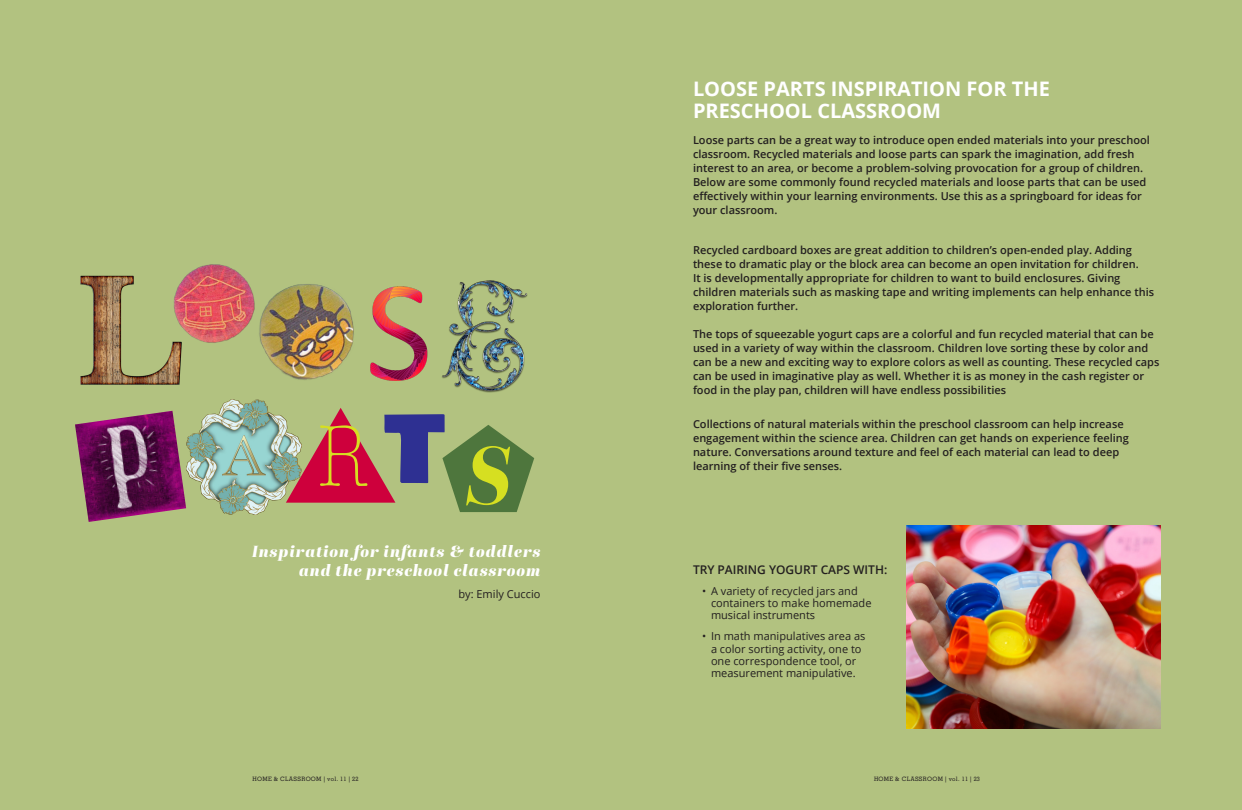
<style>
.page{position:relative;width:1242px;height:810px;background:#b2c280}
.page>*{position:absolute;margin:0;border:0;box-sizing:border-box;transform-origin:0 0}
.contents{font:92px "Bowlby One";color:#2e3092}
.contents-2{font:300 condensed 90px "American Typewriter";color:#d6df21}
.contents-3{font:italic 82px "Abril Fatface";color:#d6df21}
.t1{font:700 20px/22px "Open Sans";color:#fff}
.contents-4{font:italic 16px/19px "Abril Fatface";letter-spacing:.06em;color:#fff;text-align:right}
.t2{font:600 12px "Open Sans";color:#231f20}
.t3{font:600 11px/14px "Open Sans";color:#231f20}
.t4{font:11px/12.1px "Open Sans";color:#231f20}
.t5{font:500 6px "Memphis";letter-spacing:.05em;color:#231f20}
</style>
<div class="page">
<svg style="left:301px;top:408px;width:94px;height:95px"></svg>
<img style="left:80px;top:275px;width:101px;height:110px">
<img style="left:442px;top:280px;width:86px;height:113px">
<img style="left:370px;top:286px;width:58px;height:95px">
<img style="left:268px;top:284px;width:86px;height:96px">
<img style="left:157px;top:264px;width:119px;height:93px">
<img style="left:75px;top:411px;width:111px;height:111px">
<img style="left:186px;top:399px;width:115px;height:115px">
<svg style="left:442px;top:425px;width:92px;height:87px"></svg>
<img style="left:906px;top:526px;width:255px;height:203px">
<p class="contents-2" style="left:318px;top:396px;width:53px">R</p>
<p class="contents" style="left:385px;top:380px;width:61px">T</p>
<p class="contents-3" style="left:466px;top:417px;width:47px">S</p>
<p class="contents-4" style="left:252px;top:542px;width:290px">Inspiration for infants &amp; toddlers and the preschool classroom</p>
<p class="t4" style="left:458px;top:587px;width:83px">by: Emily Cuccio</p>
<p class="t1" style="left:693px;top:78px;width:358px">LOOSE PARTS INSPIRATION FOR THE<br>PRESCHOOL CLASSROOM</p>
<p class="t3" style="left:693px;top:132px;width:458px">Loose parts can be a great way to introduce open ended materials into your preschool classroom. Recycled materials and loose parts can spark the imagination, add fresh interest to an area, or become a problem-solving provocation for a group of children.<br>Below are some commonly found recycled materials and loose parts that can be used effectively within your learning environments. Use this as a springboard for ideas for your classroom.</p>
<p class="t3" style="left:693px;top:242px;width:463px">Recycled cardboard boxes are great addition to children’s open-ended play. Adding these to dramatic play or the block area can become an open invitation for children.<br>It is developmentally appropriate for children to want to build enclosures. Giving children materials such as masking tape and writing implements can help enhance this exploration further.</p>
<p class="t3" style="left:693px;top:326px;width:468px">The tops of squeezable yogurt caps are a colorful and fun recycled material that can be used in a variety of way within the classroom. Children love sorting these by color and can be a new and exciting way to explore colors as well as counting. These recycled caps can be used in imaginative play as well. Whether it is as money in the cash register or food in the play pan, children will have endless possibilities</p>
<p class="t3" style="left:693px;top:416px;width:438px">Collections of natural materials within the preschool classroom can help increase engagement within the science area. Children can get hands on experience feeling nature. Conversations around texture and feel of each material can lead to deep learning of their five senses.</p>
<p class="t2" style="left:693px;top:562px;width:196px">TRY PAIRING YOGURT CAPS WITH:</p>
<p class="t4" style="left:711px;top:585px;width:162px;text-indent:-9px">• A variety of recycled jars and containers to make homemade musical instruments</p>
<p class="t4" style="left:702px;top:630px;width:165px;text-align:center">• In math manipulatives area as a color sorting activity, one to one correspondence tool, or measurement manipulative.</p>
<p class="t5" style="left:252px;top:776px;width:107px">HOME &amp; CLASSROOM | vol. 11 | 22</p>
<p class="t5" style="left:874px;top:776px;width:107px">HOME &amp; CLASSROOM | vol. 11 | 23</p>
</div>
